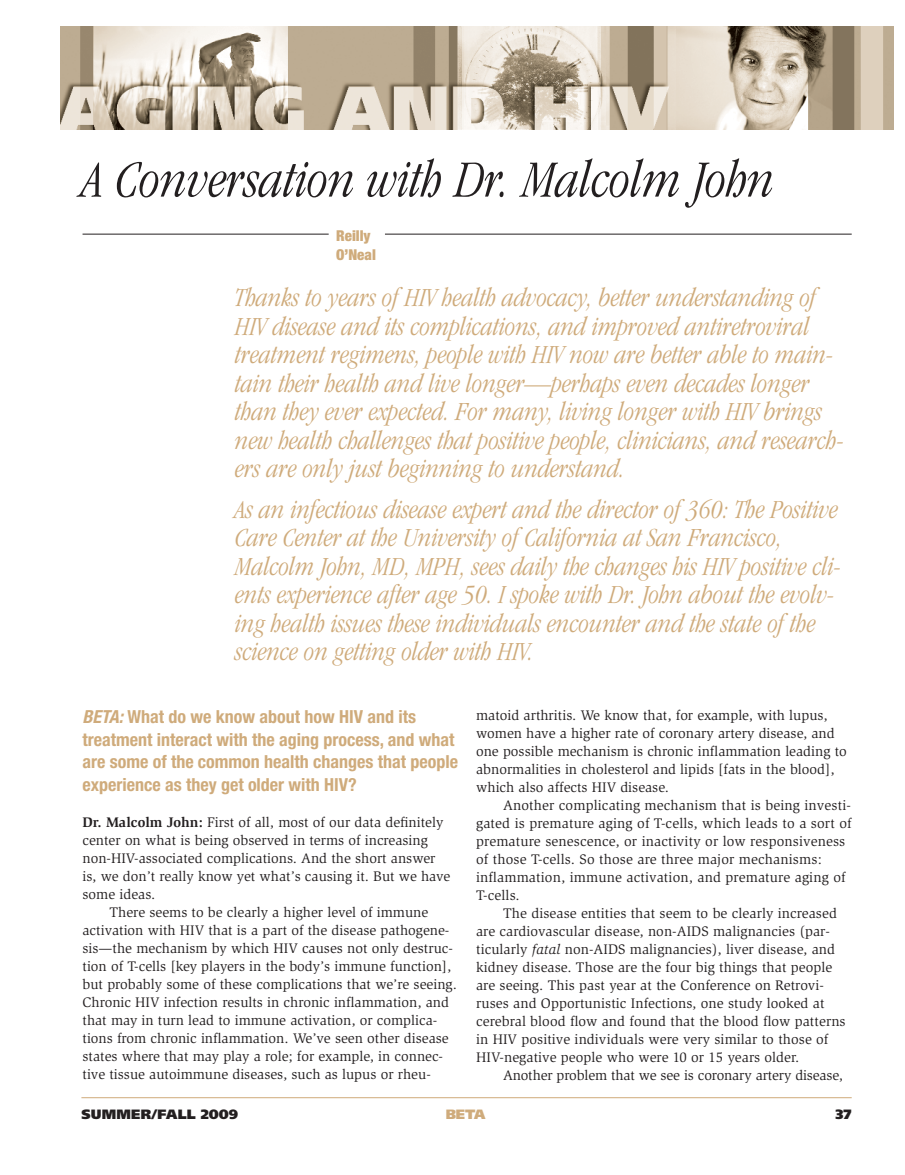
<style>
.page{position:relative;width:905px;height:1175px;background:#fff}
.page>*{position:absolute;margin:0;border:0;box-sizing:border-box;transform-origin:0 0}
.t1{font:italic 300 condensed 54px "Garamond";color:#231f20}
.t2{font:italic 300 condensed 27px/28.5px "Garamond";color:#cfab7b}
.t3{font:700 condensed 18px/22.5px "Helvetica Neue";color:#cfab7b}
.t4{font:900 condensed 15px/19.5px "Helvetica Neue";color:#cfab7b}
.t5{font:14.25px/18px "Slimbach";color:#231f20}
.t6{font:900 13.5px "Frutiger";letter-spacing:.01em;color:#231f20}
.t7{font:900 13.5px "Frutiger";color:#cfab7b}
.s1{font-style:italic}
.s2{font-weight:700}
</style>
<div class="page">
<hr style="left:81px;top:1097px;width:770px;height:1px;background:#cfab7b">
<hr style="left:82px;top:234px;width:246px;height:1px;background:#231f20">
<hr style="left:385px;top:234px;width:466px;height:1px;background:#231f20">
<img style="left:61px;top:27px;width:832px;height:102px">
<h1 class="t1" style="left:82px;top:151px;width:693px">A Conversation with Dr. Malcolm John</h1>
<p class="t4" style="left:336px;top:225px;width:41px">Reilly<br>O’Neal</p>
<p class="t2" style="left:235px;top:283px;width:610px">Thanks to years of HIV health advocacy, better understanding of HIV disease and its complications, and improved antiretroviral treatment regimens, people with HIV now are better able to main&shy;tain their health and live longer—perhaps even decades longer than they ever expected. For many, living longer with HIV brings new health challenges that positive people, clinicians, and research&shy;ers are only just beginning to understand.</p>
<p class="t2" style="left:235px;top:495px;width:607px">As an infectious disease expert and the director of 360: The Positive Care Center at the University of California at San Francisco, Malcolm John, MD, MPH, sees daily the changes his HIV positive cli&shy;ents experience after age 50. I spoke with Dr. John about the evolv&shy;ing health issues these individuals encounter and the state of the science on getting older with HIV.</p>
<p class="t3" style="left:82px;top:705px;width:377px"><span class="s1">BETA:</span> What do we know about how HIV and its treatment interact with the aging process, and what are some of the common health changes that people experience as they get older with HIV?</p>
<p class="t5" style="left:82px;top:813px;width:362px"><span class="s2">Dr. Malcolm John:</span> First of all, most of our data definitely</p>
<p class="t5" style="left:82px;top:831px;width:347px">center on what is being observed in terms of increasing</p>
<p class="t5" style="left:82px;top:849px;width:354px">non-HIV-associated complications. And the short answer</p>
<p class="t5" style="left:82px;top:867px;width:369px">is, we don’t really know yet what’s causing it. But we have</p>
<p class="t5" style="left:82px;top:885px;width:74px">some ideas.</p>
<p class="t5" style="left:110px;top:903px;width:320px">There seems to be clearly a higher level of immune</p>
<p class="t5" style="left:82px;top:921px;width:368px">activation with HIV that is a part of the disease pathogene-</p>
<p class="t5" style="left:82px;top:939px;width:372px">sis—the mechanism by which HIV causes not only destruc-</p>
<p class="t5" style="left:82px;top:957px;width:370px">tion of T-cells [key players in the body’s immune function],</p>
<p class="t5" style="left:82px;top:975px;width:376px">but probably some of these complications that we’re seeing.</p>
<p class="t5" style="left:82px;top:993px;width:368px">Chronic HIV infection results in chronic inflammation, and</p>
<p class="t5" style="left:82px;top:1011px;width:356px">that may in turn lead to immune activation, or complica-</p>
<p class="t5" style="left:82px;top:1029px;width:368px">tions from chronic inflammation. We’ve seen other disease</p>
<p class="t5" style="left:82px;top:1047px;width:362px">states where that may play a role; for example, in connec-</p>
<p class="t5" style="left:82px;top:1065px;width:350px">tive tissue autoimmune diseases, such as lupus or rheu-</p>
<p class="t5" style="left:476px;top:706px;width:372px">matoid arthritis. We know that, for example, with lupus, women have a higher rate of coronary artery disease, and one possible mechanism is chronic inflammation leading to abnormalities in cholesterol and lipids [fats in the blood], which also affects HIV disease.</p>
<p class="t5" style="left:476px;top:796px;width:377px;text-indent:27px">Another complicating mechanism that is being investi&shy;gated is premature aging of T-cells, which leads to a sort of premature senescence, or inactivity or low responsiveness of those T-cells. So those are three major mechanisms: inflammation, immune activation, and premature aging of T-cells.</p>
<p class="t5" style="left:476px;top:904px;width:371px;text-indent:27px">The disease entities that seem to be clearly increased are cardiovascular disease, non-AIDS malignancies (par&shy;ticularly <span class="s1">fatal</span> non-AIDS malignancies), liver disease, and kidney disease. Those are the four big things that people are seeing. This past year at the Conference on Retrovi&shy;ruses and Opportunistic Infections, one study looked at cerebral blood flow and found that the blood flow patterns in HIV positive individuals were very similar to those of HIV-negative people who were 10 or 15 years older.</p>
<p class="t5" style="left:503px;top:1066px;width:341px">Another problem that we see is coronary artery disease,</p>
<p class="t6" style="left:81px;top:1106px;width:158px">SUMMER/FALL 2009</p>
<p class="t7" style="left:446px;top:1106px;width:41px">BETA</p>
<p class="t6" style="left:835px;top:1106px;width:18px">37</p>
</div>
